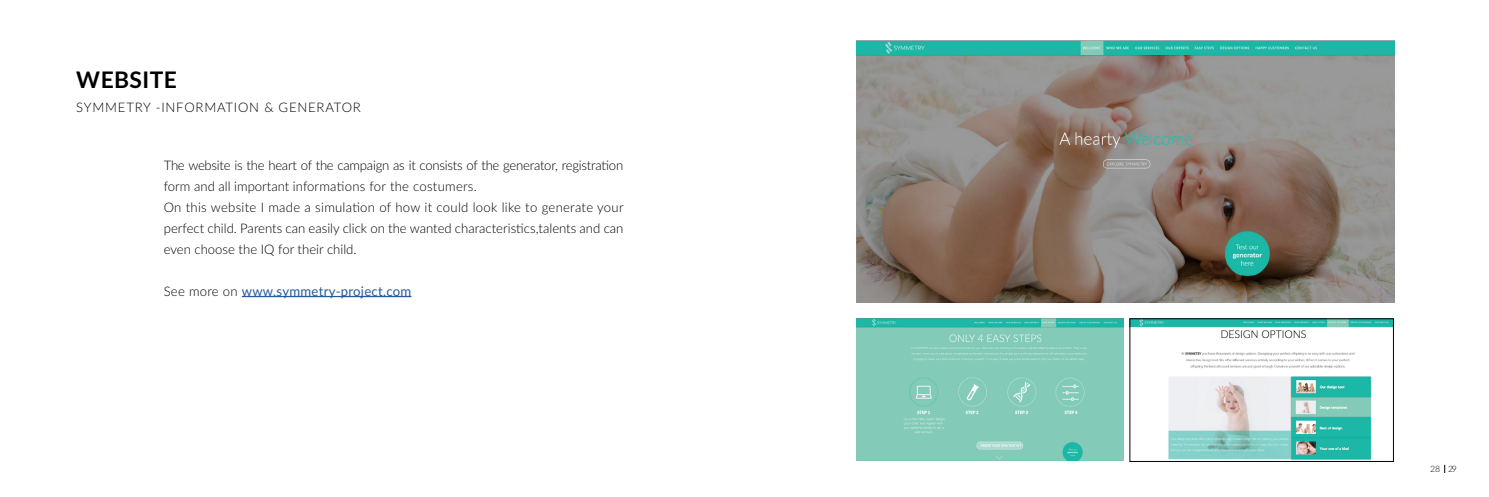
<style>
.page{position:relative;width:1489px;height:497px;background:#fff}
.page>*{position:absolute;margin:0;border:0;box-sizing:border-box;transform-origin:0 0}
.t1{font:700 22.75px "Lato";letter-spacing:.02em;color:#000}
.t2{font:300 13.12px/21px "Lato";color:#000}
.t3{font:13.12px "Lato";letter-spacing:.02em;color:#275b9b}
.t4{font:300 13.12px "Lato";letter-spacing:.06em;color:#000}
.t5{font:300 8.75px "Lato";color:#000}
.s1{font-weight:300;color:#000}
</style>
<div class="page">
<img style="left:856px;top:41px;width:537px;height:261px">
<img style="left:856px;top:318px;width:267px;height:142px">
<img style="left:1131px;top:320px;width:260px;height:139px">
<div style="left:1129px;top:318px;width:264px;height:143px;border:1px solid #000"></div>
<hr style="left:242px;top:295px;width:169px;height:2px;background:#275b9b">
<h1 class="t1" style="left:76px;top:63px;width:102px">WEBSITE</h1>
<p class="t4" style="left:76px;top:98px;width:286px">SYMMETRY -INFORMATION &amp; GENERATOR</p>
<p class="t2" style="left:164px;top:154px;width:461px">The website is the heart of the campaign as it consists of the generator, registration form and all important informations for the costumers.<br>On this website I made a simulation of how it could look like to generate your perfect child. Parents can easily click on the wanted characteristics,talents and can even choose the IQ for their child.</p>
<p class="t3" style="left:164px;top:281px;width:249px"><span class="s1">See more on</span> www.symmetry-project.com</p>
<p class="t5" style="left:1429px;top:462px;width:28px">28 29</p>
</div>
